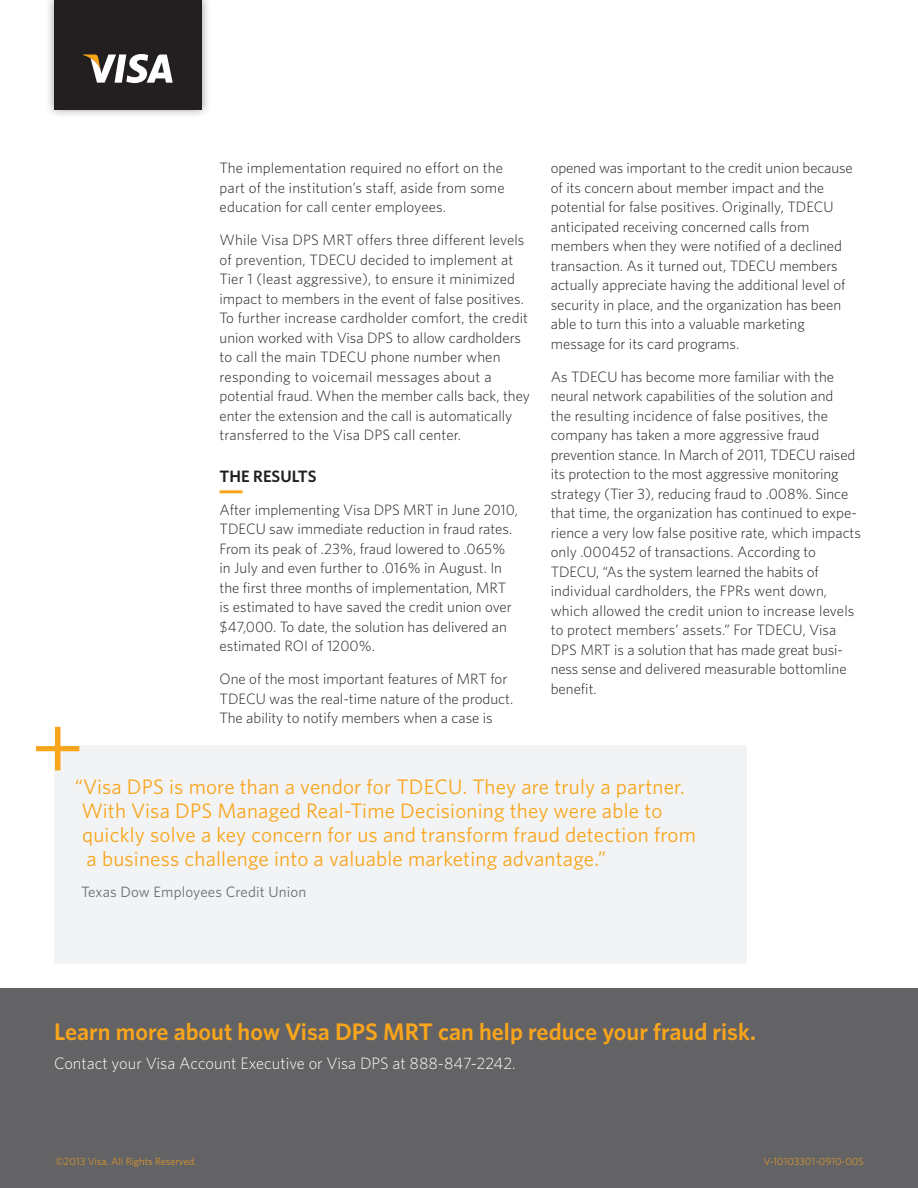
<style>
.page{position:relative;width:918px;height:1188px;background:#fff}
.page>*{position:absolute;margin:0;border:0;box-sizing:border-box;transform-origin:0 0}
.Call_to_Action__H1{font:600 24px "Whitney";color:#f9a51b}
.Pull_Quote{font:21px/24px "Whitney";letter-spacing:.01em;color:#f9a51b}
.Call_to_Action__Body{font:300 16.5px "Whitney";color:#fff}
.t1{font:600 16.5px "Whitney";color:#231f20}
.Body_Copy{font:300 15px/19.5px "Whitney";color:#231f20}
.Pull_Quote_Source{font:15px "Whitney";letter-spacing:.01em;color:#6c6d70}
.t2{font:300 10.5px "Whitney";color:#f9a51b}
</style>
<div class="page">
<hr style="left:220px;top:490px;width:23px;height:3px;background:#f9a51b">
<div style="left:0;top:988px;width:918px;height:200px;background:#636366"></div>
<div style="left:55px;top:746px;width:692px;height:218px;background:#f2f3f4"></div>
<svg style="left:36px;top:727px;width:43px;height:44px"></svg>
<div style="left:45px;top:0;width:166px;height:118px;background:#231f20;opacity:.44"></div>
<div style="left:54px;top:0;width:148px;height:109px;background:#231f20"></div>
<svg style="left:83px;top:54px;width:90px;height:29px"></svg>
<p class="Body_Copy" style="left:220px;top:158px;width:287px;text-align:justify">The implementation required no effort on the part of the institution’s staff, aside from some education for call center employees.</p>
<p class="Body_Copy" style="left:220px;top:230px;width:312px">While Visa DPS MRT offers three different levels of prevention, TDECU decided to implement at Tier 1 (least aggressive), to ensure it minimized impact to members in the event of false positives.<br>To further increase cardholder comfort, the credit union worked with Visa DPS to allow cardholders to call the main TDECU phone number when responding to voicemail messages about a potential fraud. When the member calls back, they enter the extension and the call is automatically transferred to the Visa DPS call center.</p>
<h1 class="t1" style="left:220px;top:466px;width:98px">THE RESULTS</h1>
<p class="Body_Copy" style="left:220px;top:499px;width:300px">After implementing Visa DPS MRT in June 2010, TDECU saw immediate reduction in fraud rates.<br>From its peak of .23%, fraud lowered to .065% in July and even further to .016% in August. In the first three months of implementation, MRT is estimated to have saved the credit union over $47,000. To date, the solution has delivered an estimated ROI of 1200%.</p>
<p class="Body_Copy" style="left:220px;top:669px;width:295px">One of the most important features of MRT for<br>TDECU was the real-time nature of the product.<br>The ability to notify members when a case is</p>
<p class="Body_Copy" style="left:551px;top:158px;width:303px">opened was important to the credit union because of its concern about member impact and the potential for false positives. Originally, TDECU anticipated receiving concerned calls from members when they were notified of a declined transaction. As it turned out, TDECU members actually appreciate having the additional level of security in place, and the organization has been able to turn this into a valuable marketing message for its card programs.</p>
<p class="Body_Copy" style="left:551px;top:367px;width:312px">As TDECU has become more familiar with the neural network capabilities of the solution and<br>the resulting incidence of false positives, the company has taken a more aggressive fraud prevention stance. In March of 2011, TDECU raised its protection to the most aggressive monitoring strategy (Tier 3), reducing fraud to .008%. Since that time, the organization has continued to expe&shy;rience a very low false positive rate, which impacts only .000452 of transactions. According to TDECU, “As the system learned the habits of individual cardholders, the FPRs went down, which allowed the credit union to increase levels to protect members’ assets.” For TDECU, Visa DPS MRT is a solution that has made great busi&shy;ness sense and delivered measurable bottomline benefit.</p>
<p class="Pull_Quote" style="left:81px;top:774px;width:616px;text-indent:-7px">“Visa DPS is more than a vendor for TDECU. They are truly a partner.<br>With Visa DPS Managed Real-Time Decisioning they were able to quickly solve a key concern for us and transform fraud detection from a business challenge into a valuable marketing advantage.”</p>
<p class="Pull_Quote_Source" style="left:81px;top:883px;width:227px">Texas Dow Employees Credit Union</p>
<p class="Call_to_Action__H1" style="left:54px;top:1017px;width:703px">Learn more about how Visa DPS MRT can help reduce your fraud risk.</p>
<p class="Call_to_Action__Body" style="left:54px;top:1054px;width:463px">Contact your Visa Account Executive or Visa DPS at 888-847-2242.</p>
<p class="t2" style="left:55px;top:1155px;width:143px">©2013 Visa. All Rights Reserved.</p>
<p class="t2" style="left:763px;top:1155px;width:102px">V-10103301-0910-005</p>
</div>
